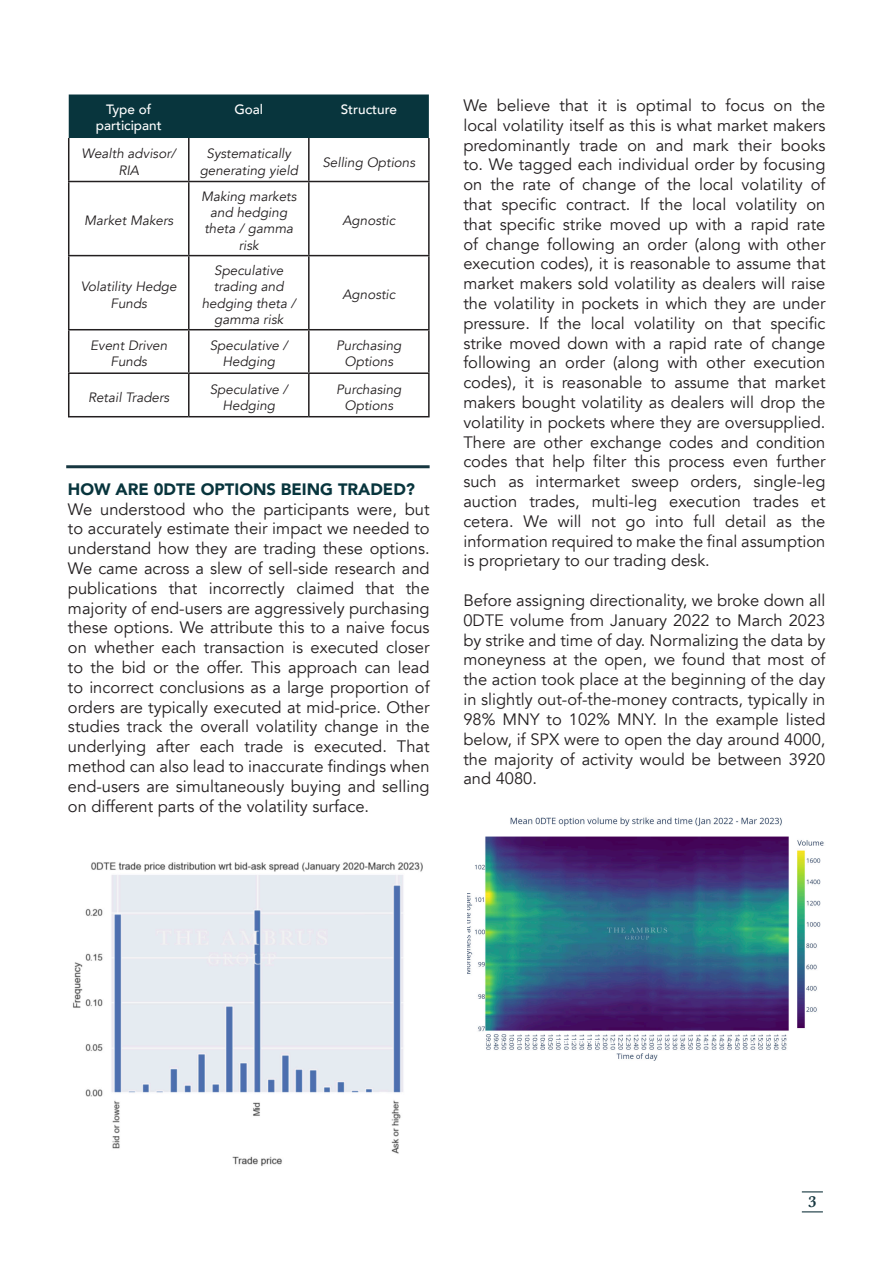
<style>
.page{position:relative;width:893px;height:1263px;background:#fff}
.page>*{position:absolute;margin:0;border:0;box-sizing:border-box;transform-origin:0 0}
.t1{font:16.5px/19.8px "Avenir";color:#231f20;text-align:justify}
.t2{font:900 16.5px "Avenir";color:#08353d}
.t3{font:600 16.5px "Baskerville";color:#163740}
.t4{font:italic 13.5px/16.2px "Avenir";color:#231f20;text-align:center}
.t5{font:500 13.5px/16.2px "Avenir";color:#fff;text-align:center}
</style>
<div class="page">
<svg style="left:802px;top:1191px;width:21px;height:1px"></svg>
<svg style="left:802px;top:1211px;width:21px;height:1px"></svg>
<div style="left:69px;top:94px;width:360px;height:44px;background:#08353d"></div>
<hr style="left:68px;top:138px;width:1px;height:43px;background:#231f20">
<hr style="left:188px;top:138px;width:2px;height:43px;background:#231f20">
<hr style="left:308px;top:138px;width:2px;height:43px;background:#231f20">
<hr style="left:428px;top:138px;width:2px;height:43px;background:#231f20">
<hr style="left:68px;top:181px;width:121px;height:1px;background:#231f20">
<hr style="left:68px;top:182px;width:1px;height:73px;background:#231f20">
<hr style="left:189px;top:181px;width:120px;height:1px;background:#231f20">
<hr style="left:188px;top:182px;width:2px;height:73px;background:#231f20">
<hr style="left:309px;top:181px;width:121px;height:1px;background:#231f20">
<hr style="left:308px;top:182px;width:2px;height:73px;background:#231f20">
<hr style="left:428px;top:182px;width:2px;height:73px;background:#231f20">
<hr style="left:68px;top:255px;width:121px;height:1px;background:#231f20">
<hr style="left:68px;top:256px;width:1px;height:73px;background:#231f20">
<hr style="left:189px;top:255px;width:120px;height:1px;background:#231f20">
<hr style="left:188px;top:256px;width:2px;height:73px;background:#231f20">
<hr style="left:309px;top:255px;width:121px;height:1px;background:#231f20">
<hr style="left:308px;top:256px;width:2px;height:73px;background:#231f20">
<hr style="left:428px;top:256px;width:2px;height:73px;background:#231f20">
<hr style="left:68px;top:329px;width:121px;height:1px;background:#231f20">
<hr style="left:68px;top:330px;width:1px;height:42px;background:#231f20">
<hr style="left:189px;top:329px;width:120px;height:1px;background:#231f20">
<hr style="left:188px;top:330px;width:2px;height:42px;background:#231f20">
<hr style="left:309px;top:329px;width:121px;height:1px;background:#231f20">
<hr style="left:308px;top:330px;width:2px;height:42px;background:#231f20">
<hr style="left:428px;top:330px;width:2px;height:42px;background:#231f20">
<hr style="left:68px;top:372px;width:121px;height:2px;background:#231f20">
<hr style="left:68px;top:374px;width:1px;height:42px;background:#231f20">
<hr style="left:189px;top:372px;width:120px;height:2px;background:#231f20">
<hr style="left:188px;top:374px;width:2px;height:42px;background:#231f20">
<hr style="left:309px;top:372px;width:121px;height:2px;background:#231f20">
<hr style="left:308px;top:374px;width:2px;height:42px;background:#231f20">
<hr style="left:428px;top:374px;width:2px;height:42px;background:#231f20">
<hr style="left:68px;top:416px;width:121px;height:1px;background:#231f20">
<hr style="left:189px;top:416px;width:120px;height:1px;background:#231f20">
<hr style="left:309px;top:416px;width:121px;height:1px;background:#231f20">
<img style="left:73px;top:862px;width:350px;height:304px">
<hr style="left:66px;top:465px;width:364px;height:3px;background:#163740">
<img style="left:467px;top:817px;width:357px;height:244px">
<p class="t5" style="left:96px;top:100px;width:67px">Type of participant</p>
<p class="t5" style="left:234px;top:100px;width:30px">Goal</p>
<p class="t5" style="left:341px;top:100px;width:58px">Structure</p>
<p class="t4" style="left:82px;top:146px;width:96px">Wealth advisor/<br>RIA</p>
<p class="t4" style="left:200px;top:146px;width:100px">Systematically generating yield</p>
<p class="t4" style="left:322px;top:154px;width:94px">Selling Options</p>
<p class="t4" style="left:84px;top:213px;width:91px">Market Makers</p>
<p class="t4" style="left:201px;top:188px;width:97px">Making markets and hedging theta / gamma risk</p>
<p class="t4" style="left:342px;top:213px;width:55px">Agnostic</p>
<p class="t4" style="left:81px;top:279px;width:97px">Volatility Hedge<br>Funds</p>
<p class="t4" style="left:202px;top:263px;width:95px">Speculative trading and hedging theta / gamma risk</p>
<p class="t4" style="left:342px;top:287px;width:55px">Agnostic</p>
<p class="t4" style="left:90px;top:338px;width:79px">Event Driven<br>Funds</p>
<p class="t4" style="left:210px;top:338px;width:80px">Speculative /<br>Hedging</p>
<p class="t4" style="left:336px;top:338px;width:67px">Purchasing<br>Options</p>
<p class="t4" style="left:88px;top:389px;width:83px">Retail Traders</p>
<p class="t4" style="left:210px;top:381px;width:80px">Speculative /<br>Hedging</p>
<p class="t4" style="left:336px;top:381px;width:67px">Purchasing<br>Options</p>
<p class="t2" style="left:68px;top:475px;width:349px">HOW ARE 0DTE OPTIONS BEING TRADED?</p>
<p class="t1" style="left:68px;top:499px;width:363px">We understood who the participants were, but to accurately estimate their impact we needed to understand how they are trading these options.<br>We came across a slew of sell-side research and publications that incorrectly claimed that the majority of end-users are aggressively purchasing these options. We attribute this to a naive focus on whether each transaction is executed closer to the bid or the offer. This approach can lead to incorrect conclusions as a large proportion of orders are typically executed at mid-price. Other studies track the overall volatility change in the underlying after each trade is executed. That method can also lead to inaccurate findings when end-users are simultaneously buying and selling on different parts of the volatility surface.</p>
<p class="t1" style="left:463px;top:96px;width:364px">We believe that it is optimal to focus on the local volatility itself as this is what market makers predominantly trade on and mark their books to. We tagged each individual order by focusing on the rate of change of the local volatility of that specific contract. If the local volatility on that specific strike moved up with a rapid rate of change following an order (along with other execution codes), it is reasonable to assume that market makers sold volatility as dealers will raise the volatility in pockets in which they are under pressure. If the local volatility on that specific strike moved down with a rapid rate of change following an order (along with other execution codes), it is reasonable to assume that market makers bought volatility as dealers will drop the volatility in pockets where they are oversupplied.<br>There are other exchange codes and condition codes that help filter this process even further such as intermarket sweep orders, single-leg auction trades, multi-leg execution trades et cetera. We will not go into full detail as the information required to make the final assumption is proprietary to our trading desk.</p>
<p class="t1" style="left:463px;top:591px;width:364px">Before assigning directionality, we broke down all 0DTE volume from January 2022 to March 2023 by strike and time of day. Normalizing the data by moneyness at the open, we found that most of the action took place at the beginning of the day in slightly out-of-the-money contracts, typically in 98% MNY to 102% MNY. In the example listed below, if SPX were to open the day around 4000, the majority of activity would be between 3920 and 4080.</p>
<p class="t3" style="left:808px;top:1190px;width:10px">3</p>
</div>
